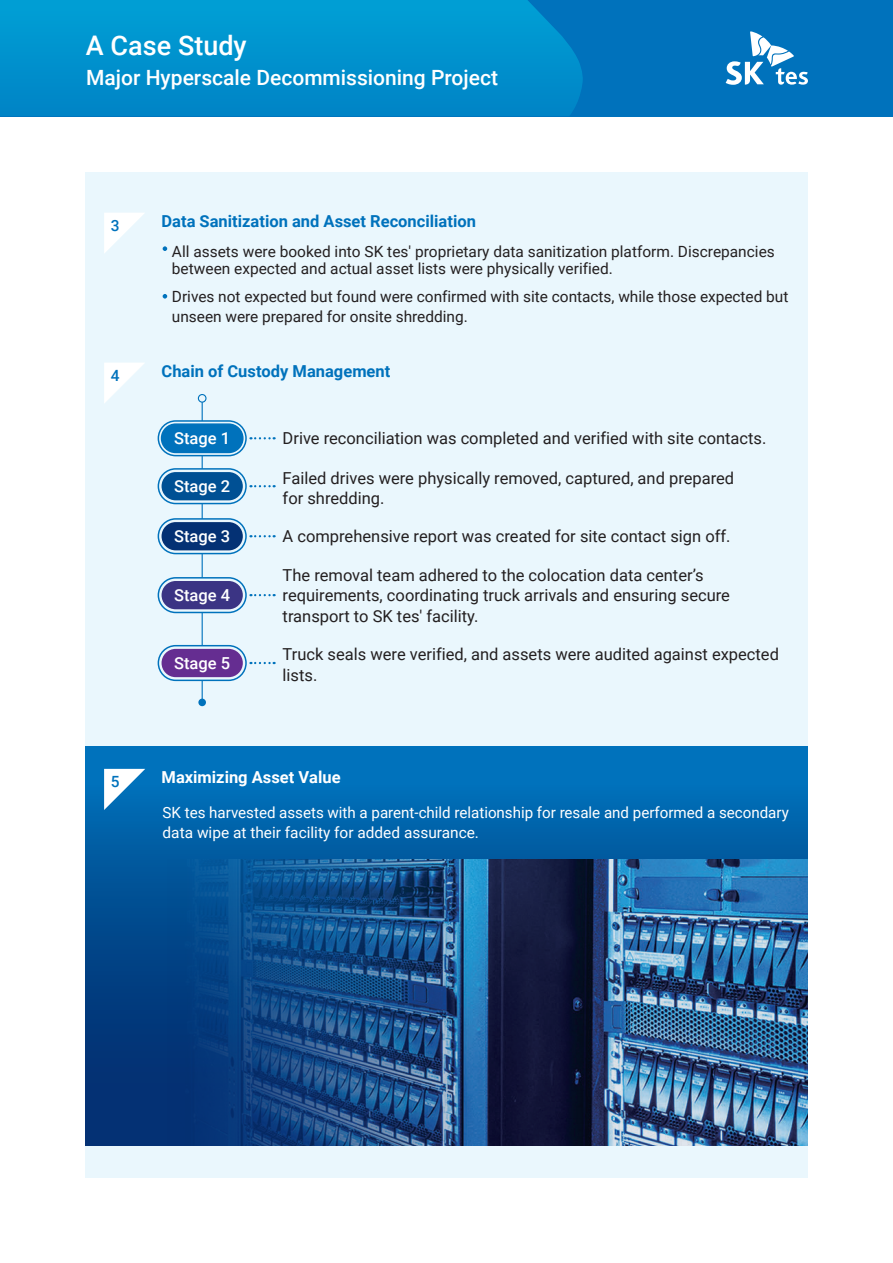
<style>
.page{position:relative;width:893px;height:1263px;background:#fff}
.page>*{position:absolute;margin:0;border:0;box-sizing:border-box;transform-origin:0 0}
.t1{font:500 27px "Roboto";color:#fff}
.t2{font:500 21px "Roboto";color:#fff}
.t3{font:16.5px/20.2px "Roboto";color:#231f20}
.t4{font:700 16.5px "Roboto";color:#0072bc}
.t5{font:500 16.5px "Roboto";color:#fff}
.t6{font:700 16.5px "Roboto";color:#fff}
.t7{font:15.45px/17.4px "Roboto";color:#231f20}
.t8{font:15.45px/20.2px "Roboto";color:#fff}
.t9{font:500 15.45px "Roboto";color:#0072bc}
</style>
<div class="page">
<div style="left:85px;top:172px;width:723px;height:1006px;background:#eaf7fd"></div>
<div style="left:0;top:0;width:893px;height:116px;background:#0072bc"></div>
<svg style="left:0;top:0;width:583px;height:116px;background:#0090cc"></svg>
<svg style="left:726px;top:31px;width:82px;height:54px"></svg>
<svg style="left:104px;top:213px;width:40px;height:40px"></svg>
<svg style="left:163px;top:246px;width:4px;height:5px"></svg>
<svg style="left:104px;top:363px;width:40px;height:40px"></svg>
<svg style="left:163px;top:294px;width:4px;height:5px"></svg>
<svg style="left:202px;top:554px;width:1px;height:23px"></svg>
<hr style="left:202px;top:613px;width:1px;height:33px;background:#0072bc">
<svg style="left:202px;top:681px;width:1px;height:18px"></svg>
<svg style="left:202px;top:504px;width:1px;height:14px"></svg>
<svg style="left:202px;top:456px;width:1px;height:12px"></svg>
<svg style="left:202px;top:403px;width:1px;height:17px"></svg>
<div style="left:198px;top:394px;width:9px;height:9px;border:1px solid #0072bc;border-radius:50%"></div>
<div style="left:198px;top:699px;width:8px;height:7px;background:#0072bc;border-radius:50%"></div>
<div style="left:161px;top:423px;width:83px;height:30px;border:2px solid #0072bc;border-radius:14px"></div>
<div style="left:162px;top:424px;width:81px;height:28px;background:#0072bc;border-radius:14px"></div>
<div style="left:158px;top:420px;width:89px;height:36px;border:2px solid #0072bc;border-radius:17px"></div>
<svg style="left:250px;top:437px;width:25px;height:2px"></svg>
<div style="left:162px;top:522px;width:81px;height:28px;background:#043174;border-radius:14px"></div>
<div style="left:158px;top:518px;width:89px;height:36px;border:2px solid #0072bc;border-radius:17px"></div>
<svg style="left:250px;top:535px;width:25px;height:2px"></svg>
<div style="left:162px;top:472px;width:81px;height:28px;background:#005094;border-radius:14px"></div>
<div style="left:158px;top:468px;width:89px;height:36px;border:2px solid #0072bc;border-radius:17px"></div>
<svg style="left:250px;top:485px;width:25px;height:2px"></svg>
<div style="left:162px;top:649px;width:81px;height:28px;background:#652d91;border-radius:14px"></div>
<div style="left:158px;top:645px;width:89px;height:36px;border:2px solid #0072bc;border-radius:17px"></div>
<svg style="left:250px;top:662px;width:25px;height:2px"></svg>
<div style="left:162px;top:581px;width:81px;height:28px;background:#3b3484;border-radius:14px"></div>
<div style="left:158px;top:577px;width:89px;height:36px;border:2px solid #0072bc;border-radius:17px"></div>
<svg style="left:250px;top:594px;width:25px;height:2px"></svg>
<div style="left:85px;top:746px;width:723px;height:399px;background:linear-gradient(to bottom,#0071b9,#042465)"></div>
<img style="left:162px;top:858px;width:646px;height:287px">
<svg style="left:104px;top:769px;width:41px;height:41px;background:#7fb6da"></svg>
<img style="left:0;top:106px;width:18px;height:11px">
<h1 class="t1" style="left:86px;top:27px;width:162px">A Case Study</h1>
<p class="t2" style="left:86px;top:63px;width:413px">Major Hyperscale Decommissioning Project</p>
<p class="t9" style="left:111px;top:214px;width:10px">3</p>
<p class="t4" style="left:162px;top:209px;width:316px">Data Sanitization and Asset Reconciliation</p>
<p class="t7" style="left:172px;top:242px;width:604px">All assets were booked into SK tes' proprietary data sanitization platform. Discrepancies between expected and actual asset lists were physically verified.</p>
<p class="t7" style="left:172px;top:285px;width:618px;line-height:20.2px">Drives not expected but found were confirmed with site contacts, while those expected but unseen were prepared for onsite shredding.</p>
<p class="t9" style="left:111px;top:364px;width:10px">4</p>
<p class="t4" style="left:162px;top:359px;width:230px">Chain of Custody Management</p>
<p class="t5" style="left:174px;top:427px;width:58px">Stage 1</p>
<p class="t3" style="left:283px;top:428px;width:485px">Drive reconciliation was completed and verified with site contacts.</p>
<p class="t5" style="left:174px;top:475px;width:58px">Stage 2</p>
<p class="t3" style="left:283px;top:467px;width:453px">Failed drives were physically removed, captured, and prepared for shredding.</p>
<p class="t5" style="left:174px;top:525px;width:58px">Stage 3</p>
<p class="t3" style="left:283px;top:526px;width:449px">A comprehensive report was created for site contact sign off.</p>
<p class="t5" style="left:174px;top:584px;width:58px">Stage 4</p>
<p class="t5" style="left:174px;top:652px;width:58px">Stage 5</p>
<p class="t3" style="left:283px;top:564px;width:449px">The removal team adhered to the colocation data center’s requirements, coordinating truck arrivals and ensuring secure transport to SK tes' facility.</p>
<p class="t3" style="left:283px;top:644px;width:498px">Truck seals were verified, and assets were audited against expected lists.</p>
<p class="t9" style="left:111px;top:771px;width:10px">5</p>
<p class="t6" style="left:162px;top:766px;width:181px">Maximizing Asset Value</p>
<p class="t8" style="left:163px;top:802px;width:628px">SK tes harvested assets with a parent-child relationship for resale and performed a secondary data wipe at their facility for added assurance.</p>
</div>
